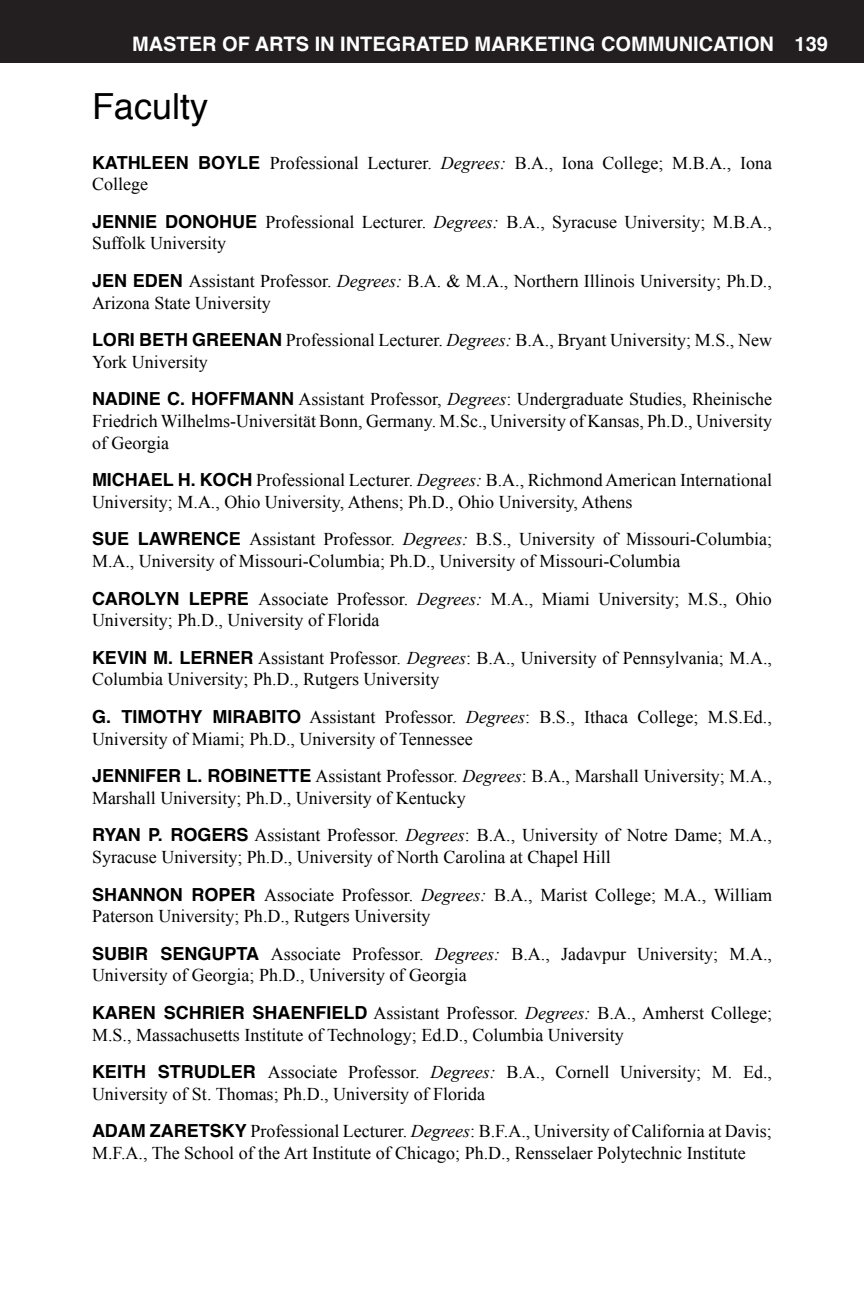
<style>
.page{position:relative;width:864px;height:1296px;background:#fff}
.page>*{position:absolute;margin:0;border:0;box-sizing:border-box;transform-origin:0 0}
.t1{font:36px "Helvetica";color:#000}
.t2{font:700 20px "Helvetica";color:#fff}
.t3{font:18px/21.6px "Times New Roman";color:#000}
.s1{font-family:"Helvetica";font-weight:700}
.s2{font-style:italic}
</style>
<div class="page">
<div style="left:0;top:0;width:864px;height:63px;background:#231f20"></div>
<p class="t2" style="left:132px;top:28px;width:697px">MASTER OF ARTS IN INTEGRATED MARKETING COMMUNICATION 139</p>
<p class="t1" style="left:92px;top:79px;width:118px">Faculty</p>
<p class="t3" style="left:92px;top:151px;width:682px"><span class="s1">KATHLEEN BOYLE</span> Professional Lecturer. <span class="s2">Degrees:</span> B.A., Iona College; M.B.A., Iona<br>College</p>
<p class="t3" style="left:92px;top:211px;width:681px"><span class="s1">JENNIE DONOHUE</span> Professional Lecturer. <span class="s2">Degrees:</span> B.A., Syracuse University; M.B.A.,<br>Suffolk University</p>
<p class="t3" style="left:92px;top:270px;width:681px"><span class="s1">JEN EDEN</span> Assistant Professor. <span class="s2">Degrees:</span> B.A. &amp; M.A., Northern Illinois University; Ph.D.,<br>Arizona State University</p>
<p class="t3" style="left:92px;top:329px;width:682px"><span class="s1">LORI BETH GREENAN</span> Professional Lecturer. <span class="s2">Degrees:</span> B.A., Bryant University; M.S., New<br>York University</p>
<p class="t3" style="left:92px;top:388px;width:682px;text-align:justify"><span class="s1">NADINE C. HOFFMANN</span> Assistant Professor, <span class="s2">Degrees</span>: Undergraduate Studies, Rheinische Friedrich Wilhelms-Universität Bonn, Germany. M.Sc., University of Kansas, Ph.D., University of Georgia</p>
<p class="t3" style="left:92px;top:469px;width:682px"><span class="s1">MICHAEL H. KOCH</span> Professional Lecturer. <span class="s2">Degrees:</span> B.A., Richmond American International<br>University; M.A., Ohio University, Athens; Ph.D., Ohio University, Athens</p>
<p class="t3" style="left:92px;top:528px;width:682px"><span class="s1">SUE LAWRENCE</span> Assistant Professor. <span class="s2">Degrees:</span> B.S., University of Missouri-Columbia;<br>M.A., University of Missouri-Columbia; Ph.D., University of Missouri-Columbia</p>
<p class="t3" style="left:92px;top:587px;width:681px"><span class="s1">CAROLYN LEPRE</span> Associate Professor. <span class="s2">Degrees:</span> M.A., Miami University; M.S., Ohio<br>University; Ph.D., University of Florida</p>
<p class="t3" style="left:92px;top:647px;width:682px"><span class="s1">KEVIN M. LERNER</span> Assistant Professor. <span class="s2">Degrees</span>: B.A., University of Pennsylvania; M.A.,<br>Columbia University; Ph.D., Rutgers University</p>
<p class="t3" style="left:92px;top:706px;width:681px"><span class="s1">G. TIMOTHY MIRABITO</span> Assistant Professor. <span class="s2">Degrees</span>: B.S., Ithaca College; M.S.Ed.,<br>University of Miami; Ph.D., University of Tennessee</p>
<p class="t3" style="left:92px;top:765px;width:681px"><span class="s1">JENNIFER L. ROBINETTE</span> Assistant Professor. <span class="s2">Degrees</span>: B.A., Marshall University; M.A.,<br>Marshall University; Ph.D., University of Kentucky</p>
<p class="t3" style="left:92px;top:824px;width:681px"><span class="s1">RYAN P. ROGERS</span> Assistant Professor. <span class="s2">Degrees</span>: B.A., University of Notre Dame; M.A.,<br>Syracuse University; Ph.D., University of North Carolina at Chapel Hill</p>
<p class="t3" style="left:92px;top:884px;width:682px"><span class="s1">SHANNON ROPER</span> Associate Professor. <span class="s2">Degrees:</span> B.A., Marist College; M.A., William<br>Paterson University; Ph.D., Rutgers University</p>
<p class="t3" style="left:92px;top:943px;width:681px"><span class="s1">SUBIR SENGUPTA</span> Associate Professor. <span class="s2">Degrees:</span> B.A., Jadavpur University; M.A.,<br>University of Georgia; Ph.D., University of Georgia</p>
<p class="t3" style="left:92px;top:1002px;width:682px"><span class="s1">KAREN SCHRIER SHAENFIELD</span> Assistant Professor. <span class="s2">Degrees:</span> B.A., Amherst College;<br>M.S., Massachusetts Institute of Technology; Ed.D., Columbia University</p>
<p class="t3" style="left:92px;top:1061px;width:682px"><span class="s1">KEITH STRUDLER</span> Associate Professor. <span class="s2">Degrees:</span> B.A., Cornell University; M. Ed.,<br>University of St. Thomas; Ph.D., University of Florida</p>
<p class="t3" style="left:92px;top:1120px;width:681px"><span class="s1">ADAM ZARETSKY</span> Professional Lecturer. <span class="s2">Degrees</span>: B.F.A., University of California at Davis;<br>M.F.A., The School of the Art Institute of Chicago; Ph.D., Rensselaer Polytechnic Institute</p>
</div>
